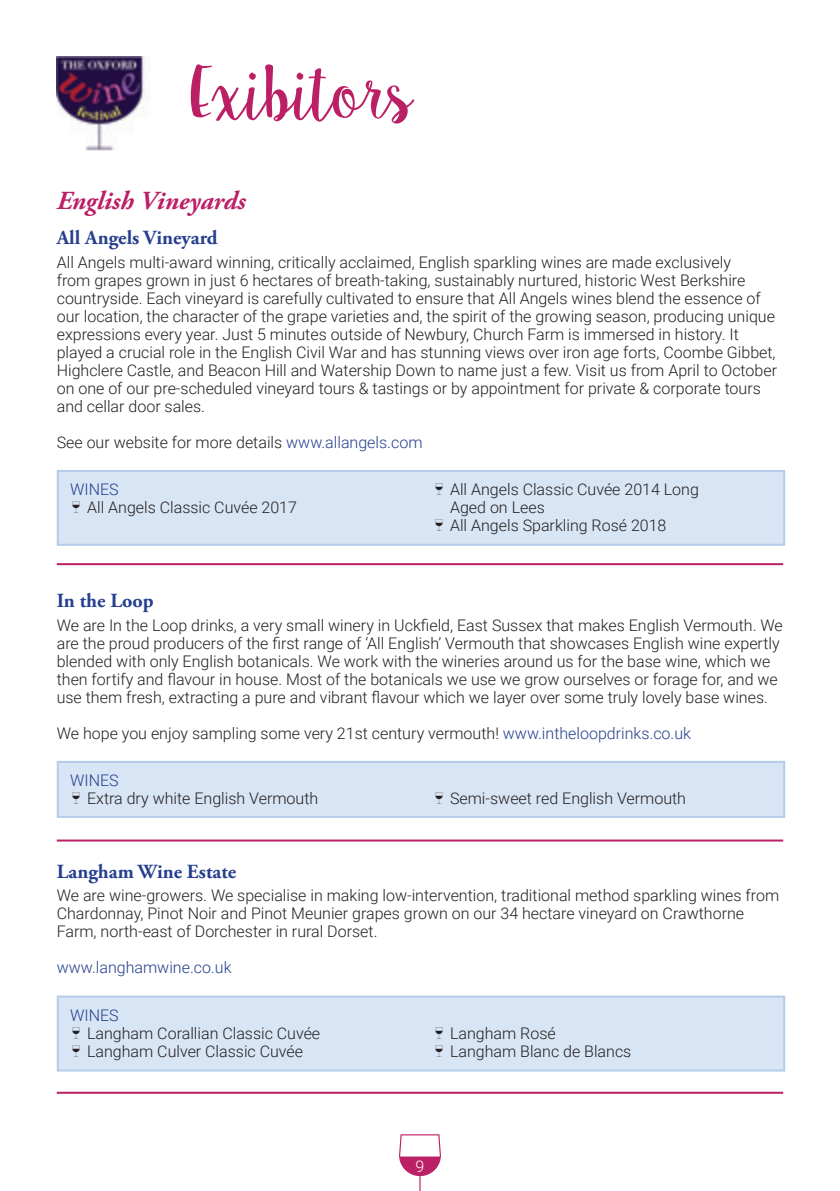
<style>
.page{position:relative;width:840px;height:1191px;background:#fff}
.page>*{position:absolute;margin:0;border:0;box-sizing:border-box;transform-origin:0 0}
._2018_script_heading{font:68px "Sweet Pea";letter-spacing:-.07em;color:#bb1f65}
._2018_section{font:italic 700 26px "Adobe Garamond Pro";color:#bb1f65}
._2018_Exhibitor{font:700 20px "Adobe Garamond Pro";color:#253f8e}
.body{font:300 16px/18px "Roboto";color:#231f20}
.body-2{font:300 16px "Roboto";color:#253f8e}
._2018_Wines{font:300 16px "Roboto";color:#253f8e}
._2023_wines_head{font:300 16px "Roboto";color:#253f8e}
.t1{font:300 16px "Roboto";color:#fff}
.s1{color:#253f8e}
</style>
<div class="page">
<svg style="left:399px;top:1134px;width:41px;height:57px"></svg>
<div style="left:58px;top:471px;width:725px;height:74px;background:#d8e5f4"></div>
<div style="left:57px;top:470px;width:727px;height:76px;border:2px solid #b4cce9"></div>
<hr style="left:57px;top:563px;width:725px;height:2px;background:#bb1f65">
<div style="left:58px;top:762px;width:725px;height:55px;background:#d8e5f4"></div>
<div style="left:57px;top:761px;width:727px;height:57px;border:2px solid #b4cce9"></div>
<hr style="left:57px;top:839px;width:725px;height:2px;background:#bb1f65">
<div style="left:58px;top:996px;width:725px;height:74px;background:#d8e5f4"></div>
<div style="left:57px;top:995px;width:727px;height:76px;border:2px solid #b4cce9"></div>
<hr style="left:57px;top:1091px;width:725px;height:2px;background:#bb1f65">
<img style="left:57px;top:57px;width:91px;height:94px">
<p class="_2018_script_heading" style="left:189px;top:53px;width:228px">Exibitors</p>
<p class="_2018_section" style="left:57px;top:186px;width:190px">English Vineyards</p>
<p class="_2018_Exhibitor" style="left:57px;top:226px;width:162px">All Angels Vineyard</p>
<p class="body" style="left:57px;top:252px;width:721px">All Angels multi-award winning, critically acclaimed, English sparkling wines are made exclusively<br>from grapes grown in just 6 hectares of breath-taking, sustainably nurtured, historic West Berkshire countryside. Each vineyard is carefully cultivated to ensure that All Angels wines blend the essence of our location, the character of the grape varieties and, the spirit of the growing season, producing unique expressions every year. Just 5 minutes outside of Newbury, Church Farm is immersed in history. It played a crucial role in the English Civil War and has stunning views over iron age forts, Coombe Gibbet, Highclere Castle, and Beacon Hill and Watership Down to name just a few. Visit us from April to October on one of our pre-scheduled vineyard tours &amp; tastings or by appointment for private &amp; corporate tours and cellar door sales.</p>
<p class="body" style="left:57px;top:432px;width:367px">See our website for more details <span class="s1">www.allangels.com</span></p>
<p class="_2018_Wines" style="left:70px;top:478px;width:50px">WINES</p>
<p class="body" style="left:87px;top:498px;width:211px">All Angels Classic Cuvée 2017</p>
<p class="body" style="left:450px;top:480px;width:250px">All Angels Classic Cuvée 2014 Long<br>Aged on Lees</p>
<p class="body" style="left:450px;top:516px;width:218px">All Angels Sparkling Rosé 2018</p>
<p class="_2018_Exhibitor" style="left:57px;top:589px;width:98px">In the Loop</p>
<p class="body" style="left:57px;top:615px;width:727px">We are In the Loop drinks, a very small winery in Uckfield, East Sussex that makes English Vermouth. We are the proud producers of the first range of ‘All English’ Vermouth that showcases English wine expertly blended with only English botanicals. We work with the wineries around us for the base wine, which we then fortify and flavour in house. Most of the botanicals we use we grow ourselves or forage for, and we use them fresh, extracting a pure and vibrant flavour which we layer over some truly lovely base wines.</p>
<p class="body" style="left:57px;top:723px;width:635px">We hope you enjoy sampling some very 21st century vermouth! <span class="s1">www.intheloopdrinks.co.uk</span></p>
<p class="_2018_Wines" style="left:70px;top:769px;width:50px">WINES</p>
<p class="body" style="left:87px;top:789px;width:232px">Extra dry white English Vermouth</p>
<p class="body" style="left:450px;top:789px;width:237px">Semi-sweet red English Vermouth</p>
<p class="_2018_Exhibitor" style="left:57px;top:859px;width:181px">Langham Wine Estate</p>
<p class="body" style="left:57px;top:886px;width:723px">We are wine-growers. We specialise in making low-intervention, traditional method sparkling wines from<br>Chardonnay, Pinot Noir and Pinot Meunier grapes grown on our 34 hectare vineyard on Crawthorne<br>Farm, north-east of Dorchester in rural Dorset.</p>
<p class="body-2" style="left:57px;top:956px;width:176px">www.langhamwine.co.uk</p>
<p class="_2023_wines_head" style="left:70px;top:1004px;width:50px">WINES</p>
<p class="body" style="left:87px;top:1023px;width:234px">Langham Corallian Classic Cuvée</p>
<p class="body" style="left:87px;top:1041px;width:217px">Langham Culver Classic Cuvée</p>
<p class="body" style="left:450px;top:1023px;width:107px">Langham Rosé</p>
<p class="body" style="left:450px;top:1041px;width:183px">Langham Blanc de Blancs</p>
<p class="t1" style="left:415px;top:1154px;width:10px">9</p>
</div>
